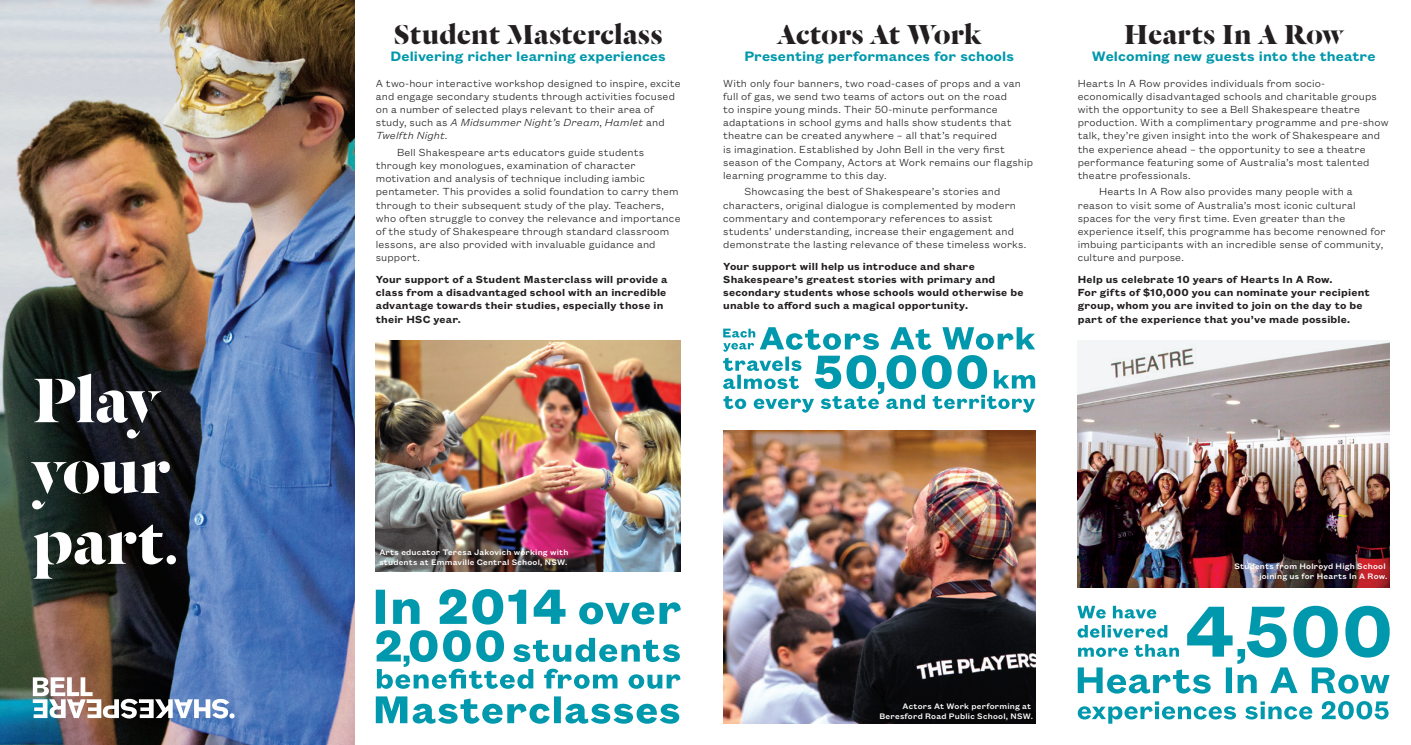
<style>
.page{position:relative;width:1411px;height:745px;background:#fff}
.page>*{position:absolute;margin:0;border:0;box-sizing:border-box;transform-origin:0 0}
.FORM_Heading{font:700 68.75px/70.8px "Dala Floda";color:#fff}
.Sub_Head_01_Dala_Flo{font:700 30px "Dala Floda";letter-spacing:.015em;color:#231f20}
.Sub_Head_01_Dala_Flo-2{font:600 15px "Founders Grotesk Text";letter-spacing:.005em;color:#0098ac}
.Body_copy_no_indent{font:300 11.25px/13.1px "Founders Grotesk Text";letter-spacing:.015em;color:#231f20}
.Body_copy_Founders_G{font:300 11.25px/13.1px "Founders Grotesk Text";letter-spacing:.015em;color:#231f20}
.Body_copy_no_indent-2{font:600 11.25px/13.1px "Founders Grotesk Text";letter-spacing:.015em;color:#231f20}
.Body_copy_no_indent-3{font:500 8.75px/10px "Founders Grotesk Text";letter-spacing:.025em;color:#fff;text-align:right}
.s1{font-size:56.25px}
.s2{font-style:italic}
</style>
<div class="page">
<img style="left:376px;top:340px;width:304px;height:230px">
<img style="left:1077px;top:340px;width:312px;height:246px">
<img style="left:723px;top:430px;width:312px;height:293px">
<svg style="left:376px;top:696px;width:303px;height:27px"></svg>
<svg style="left:376px;top:589px;width:304px;height:99px"></svg>
<svg style="left:723px;top:327px;width:312px;height:85px"></svg>
<svg style="left:1077px;top:701px;width:311px;height:22px"></svg>
<svg style="left:1077px;top:605px;width:312px;height:88px"></svg>
<img style="left:0;top:0;width:354px;height:744px">
<svg style="left:33px;top:676px;width:201px;height:42px"></svg>
<p class="FORM_Heading" style="left:33px;top:362px;width:147px">Play your part<span class="s1">.</span></p>
<p class="Sub_Head_01_Dala_Flo" style="left:394px;top:14px;width:270px">Student Masterclass</p>
<p class="Sub_Head_01_Dala_Flo-2" style="left:390px;top:46px;width:277px">Delivering richer learning experiences</p>
<p class="Body_copy_no_indent" style="left:376px;top:76px;width:306px">A two-hour interactive workshop designed to inspire, excite and engage secondary students through activities focused on a number of selected plays relevant to their area of study, such as <span class="s2">A Midsummer Night’s Dream</span>, <span class="s2">Hamlet</span> and <span class="s2">Twelfth Night</span>.</p>
<p class="Body_copy_Founders_G" style="left:376px;top:145px;width:306px;text-indent:21px">Bell Shakespeare arts educators guide students through key monologues, examination of character motivation and analysis of technique including iambic pentameter. This provides a solid foundation to carry them through to their subsequent study of the play. Teachers, who often struggle to convey the relevance and importance of the study of Shakespeare through standard classroom lessons, are also provided with invaluable guidance and support.</p>
<p class="Body_copy_no_indent-2" style="left:376px;top:272px;width:293px">Your support of a Student Masterclass will provide a class from a disadvantaged school with an incredible advantage towards their studies, especially those in their HSC year.</p>
<p class="Sub_Head_01_Dala_Flo" style="left:777px;top:14px;width:205px">Actors At Work</p>
<p class="Sub_Head_01_Dala_Flo-2" style="left:744px;top:46px;width:271px">Presenting performances for schools</p>
<p class="Body_copy_no_indent" style="left:723px;top:76px;width:311px">With only four banners, two road-cases of props and a van full of gas, we send two teams of actors out on the road<br>to inspire young minds. Their 50-minute performance adaptations in school gyms and halls show students that theatre can be created anywhere – all that’s required<br>is imagination. Established by John Bell in the very first season of the Company, Actors at Work remains our flagship learning programme to this day.</p>
<p class="Body_copy_Founders_G" style="left:723px;top:184px;width:304px;text-indent:21px">Showcasing the best of Shakespeare’s stories and characters, original dialogue is complemented by modern commentary and contemporary references to assist students’ understanding, increase their engagement and demonstrate the lasting relevance of these timeless works.</p>
<p class="Body_copy_no_indent-2" style="left:723px;top:259px;width:302px">Your support will help us introduce and share Shakespeare’s greatest stories with primary and secondary students whose schools would otherwise be unable to afford such a magical opportunity.</p>
<p class="Sub_Head_01_Dala_Flo" style="left:1124px;top:14px;width:220px">Hearts In A Row</p>
<p class="Sub_Head_01_Dala_Flo-2" style="left:1091px;top:46px;width:285px">Welcoming new guests into the theatre</p>
<p class="Body_copy_no_indent" style="left:1077px;top:76px;width:312px">Hearts In A Row provides individuals from socio&shy;economically disadvantaged schools and charitable groups with the opportunity to see a Bell Shakespeare theatre production. With a complimentary programme and pre-show talk, they’re given insight into the work of Shakespeare and the experience ahead – the opportunity to see a theatre performance featuring some of Australia’s most talented theatre professionals.</p>
<p class="Body_copy_Founders_G" style="left:1077px;top:184px;width:309px;text-indent:21px">Hearts In A Row also provides many people with a reason to visit some of Australia’s most iconic cultural spaces for the very first time. Even greater than the experience itself, this programme has become renowned for imbuing participants with an incredible sense of community, culture and purpose.</p>
<p class="Body_copy_no_indent-2" style="left:1077px;top:272px;width:293px">Help us celebrate 10 years of Hearts In A Row.<br>For gifts of $10,000 you can nominate your recipient group, whom you are invited to join on the day to be part of the experience that you’ve made possible.</p>
<p class="Body_copy_no_indent-3" style="left:379px;top:545px;width:191px;text-align:left">Arts educator Teresa Jakovich working with students at Emmaville Central School, NSW.</p>
<p class="Body_copy_no_indent-3" style="left:879px;top:700px;width:155px">Actors At Work performing at<br>Beresford Road Public School, NSW.</p>
<p class="Body_copy_no_indent-3" style="left:1234px;top:560px;width:154px">Students from Holroyd High School joining us for Hearts In A Row.</p>
</div>
